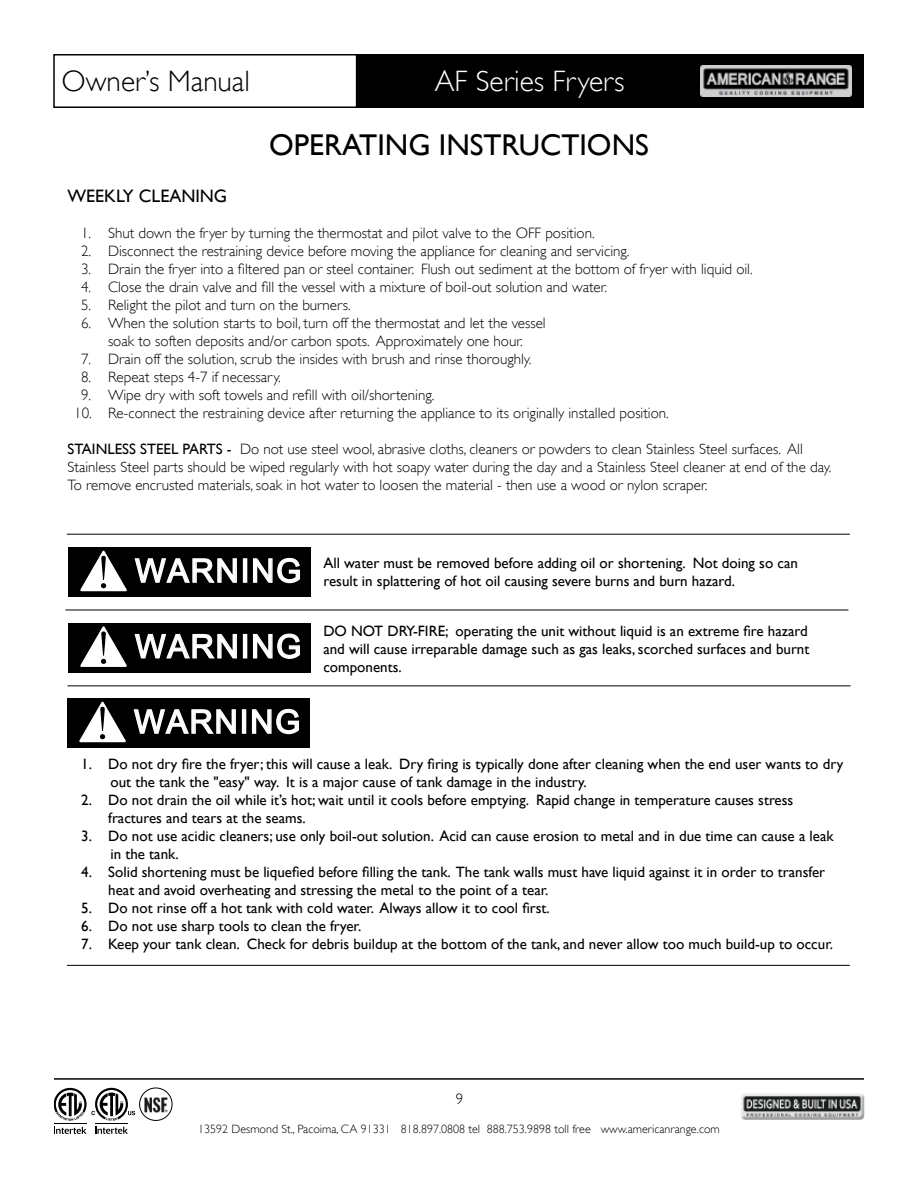
<style>
.page{position:relative;width:918px;height:1188px;background:#fff}
.page>*{position:absolute;margin:0;border:0;box-sizing:border-box;transform-origin:0 0}
.t1{font:32.4px "Arial";letter-spacing:.05em;color:#fff}
.t2{font:30px "Gill Sans";color:#000}
.t3{font:300 29.55px "Gill Sans";color:#fff}
.t4{font:300 29.55px "Gill Sans";color:#000}
.t5{font:18px "Gill Sans";color:#000}
.t6{font:15px/18px "Gill Sans";color:#000}
.t7{font:300 15px/18px "Gill Sans";color:#000;text-align:center}
.t8{font:300 12px "Gill Sans";color:#000}
.s1{font-weight:400}
</style>
<div class="page">
<div style="left:53px;top:54px;width:304px;height:54px;border:2px solid #000"></div>
<div style="left:356px;top:54px;width:508px;height:54px;background:#000"></div>
<img style="left:700px;top:66px;width:152px;height:30px">
<hr style="left:54px;top:1078px;width:810px;height:2px;background:#000">
<img style="left:741px;top:1093px;width:124px;height:27px">
<div style="left:68px;top:698px;width:242px;height:50px;background:#000"></div>
<svg style="left:133px;top:709px;width:103px;height:25px"></svg>
<div style="left:242px;top:709px;width:4px;height:25px;border:1px solid #fff"></div>
<svg style="left:251px;top:708px;width:48px;height:27px"></svg>
<svg style="left:79px;top:701px;width:47px;height:42px"></svg>
<hr style="left:68px;top:686px;width:782px;height:1px;background:#000">
<div style="left:69px;top:547px;width:242px;height:50px;background:#000"></div>
<svg style="left:134px;top:558px;width:103px;height:25px"></svg>
<div style="left:243px;top:558px;width:4px;height:25px;border:1px solid #fff"></div>
<svg style="left:252px;top:557px;width:48px;height:27px"></svg>
<svg style="left:80px;top:550px;width:47px;height:42px"></svg>
<hr style="left:67px;top:534px;width:783px;height:1px;background:#000">
<hr style="left:65px;top:610px;width:783px;height:1px;background:#000">
<div style="left:69px;top:623px;width:242px;height:50px;background:#000"></div>
<svg style="left:134px;top:633px;width:103px;height:26px"></svg>
<div style="left:243px;top:634px;width:4px;height:24px;border:1px solid #fff"></div>
<svg style="left:252px;top:633px;width:48px;height:26px"></svg>
<svg style="left:80px;top:626px;width:47px;height:41px"></svg>
<hr style="left:67px;top:965px;width:783px;height:1px;background:#000">
<svg style="left:54px;top:1127px;width:33px;height:7px"></svg>
<hr style="left:54px;top:1123px;width:33px;height:1px;background:#000">
<svg style="left:95px;top:1127px;width:33px;height:7px"></svg>
<hr style="left:95px;top:1123px;width:33px;height:1px;background:#000">
<svg style="left:54px;top:1088px;width:81px;height:33px"></svg>
<div style="left:139px;top:1088px;width:34px;height:33px;border:1px solid #000;border-radius:50%"></div>
<img style="left:144px;top:1097px;width:23px;height:15px">
<h3 class="t4" style="left:62px;top:58px;width:190px">Owner’s Manual</h3>
<h3 class="t3" style="left:435px;top:58px;width:191px">AF Series Fryers</h3>
<h2 class="t2" style="left:269px;top:127px;width:381px">OPERATING INSTRUCTIONS</h2>
<p class="t5" style="left:68px;top:185px;width:161px">WEEKLY CLEANING</p>
<p class="t7" style="left:81px;top:223px;width:515px">1. Shut down the fryer by turning the thermostat and pilot valve to the OFF position.</p>
<p class="t7" style="left:81px;top:241px;width:550px">2. Disconnect the restraining device before moving the appliance for cleaning and servicing.</p>
<p class="t7" style="left:81px;top:259px;width:673px">3. Drain the fryer into a filtered pan or steel container. Flush out sediment at the bottom of fryer with liquid oil.</p>
<p class="t7" style="left:81px;top:277px;width:528px">4. Close the drain valve and fill the vessel with a mixture of boil-out solution and water.</p>
<p class="t7" style="left:81px;top:295px;width:271px">5. Relight the pilot and turn on the burners.</p>
<p class="t7" style="left:81px;top:313px;width:466px">6. When the solution starts to boil, turn off the thermostat and let the vessel soak to soften deposits and/or carbon spots. Approximately one hour.</p>
<p class="t7" style="left:81px;top:349px;width:452px">7. Drain off the solution, scrub the insides with brush and rinse thoroughly.</p>
<p class="t7" style="left:81px;top:367px;width:201px">8. Repeat steps 4-7 if necessary.</p>
<p class="t7" style="left:81px;top:385px;width:355px">9. Wipe dry with soft towels and refill with oil/shortening.</p>
<p class="t7" style="left:74px;top:403px;width:596px">10. Re-connect the restraining device after returning the appliance to its originally installed position.</p>
<p class="t7" style="left:68px;top:439px;width:765px;text-align:left"><span class="s1">STAINLESS STEEL PARTS -</span> Do not use steel wool, abrasive cloths, cleaners or powders to clean Stainless Steel surfaces. All<br>Stainless Steel parts should be wiped regularly with hot soapy water during the day and a Stainless Steel cleaner at end of the day.<br>To remove encrusted materials, soak in hot water to loosen the material - then use a wood or nylon scraper.</p>
<p class="t6" style="left:135px;top:554px;width:664px;text-indent:188px">All water must be removed before adding oil or shortening. Not doing so can<br><sup>WARNING</sup> result in splattering of hot oil causing severe burns and burn hazard.</p>
<p class="t6" style="left:323px;top:621px;width:486px">DO NOT DRY-FIRE; operating the unit without liquid is an extreme fire hazard</p>
<p class="t6" style="left:323px;top:639px;width:488px">and will cause irreparable damage such as gas leaks, scorched surfaces and burnt</p>
<p class="t6" style="left:135px;top:657px;width:268px"><sup>WARNING</sup> components.</p>
<h1 class="t1" style="left:134px;top:701px;width:168px">WARNING</h1>
<p class="t6" style="left:110px;top:755px;width:734px;text-indent:-29px">1. Do not dry fire the fryer; this will cause a leak. Dry firing is typically done after cleaning when the end user wants to dry out the tank the "easy" way. It is a major cause of tank damage in the industry.</p>
<p class="t6" style="left:108px;top:791px;width:687px;text-indent:-27px">2. Do not drain the oil while it’s hot; wait until it cools before emptying. Rapid change in temperature causes stress fractures and tears at the seams.</p>
<p class="t6" style="left:110px;top:827px;width:725px;text-indent:-29px">3. Do not use acidic cleaners; use only boil-out solution. Acid can cause erosion to metal and in due time can cause a leak in the tank.</p>
<p class="t6" style="left:108px;top:863px;width:718px;text-indent:-27px">4. Solid shortening must be liquefied before filling the tank. The tank walls must have liquid against it in order to transfer heat and avoid overheating and stressing the metal to the point of a tear.</p>
<p class="t6" style="left:81px;top:899px;width:470px">5. Do not rinse off a hot tank with cold water. Always allow it to cool first.</p>
<p class="t6" style="left:81px;top:917px;width:282px">6. Do not use sharp tools to clean the fryer.</p>
<p class="t6" style="left:81px;top:935px;width:753px">7. Keep your tank clean. Check for debris buildup at the bottom of the tank, and never allow too much build-up to occur.</p>
<p class="t7" style="left:456px;top:1089px;width:9px">9</p>
<p class="t8" style="left:198px;top:1120px;width:523px">13592 Desmond St., Pacoima, CA 91331 818.897.0808 tel 888.753.9898 toll free www.americanrange.com</p>
</div>
